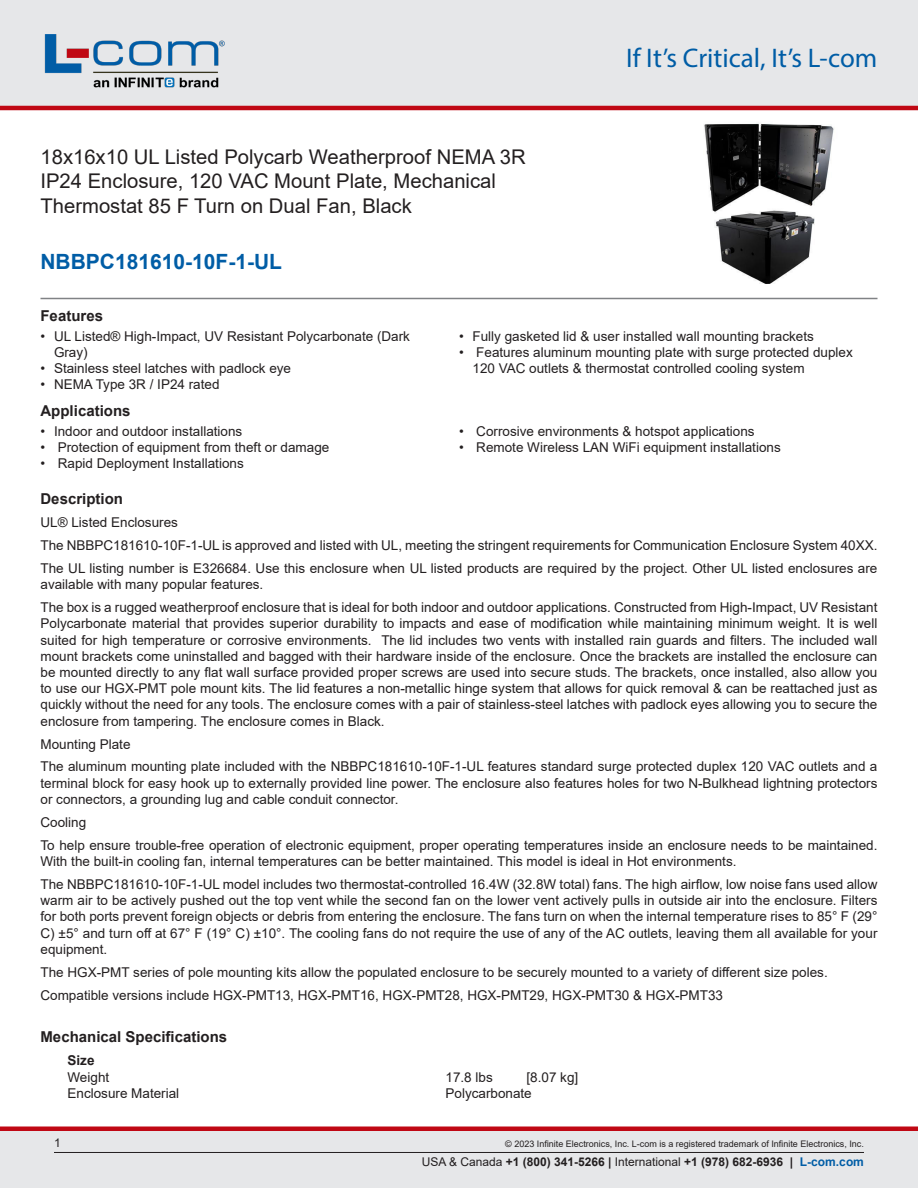
<style>
.page{position:relative;width:918px;height:1188px;background:#fff}
.page>*{position:absolute;margin:0;border:0;box-sizing:border-box;transform-origin:0 0}
.t1{font:27px "Myriad Pro";color:#005da6}
.Branded_Part_No{font:700 21px "Arial";color:#005da6}
.Web_Description_Para{font:20.25px/24.3px "Arial";color:#231f20}
.Head1{font:700 15px "Arial";color:#231f20}
.MarketingDescription{font:13.5px/16.2px "Arial";color:#231f20}
.Specs_Para{font:13.5px "Arial";color:#231f20}
.Head2_after_Head1{font:700 13.5px "Arial";color:#231f20}
.t2{font:700 12px "Arial";color:#231f20}
.t3{font:12px "Arial";color:#231f20}
.Copyright_disclaimer{font:9px "Arial";color:#231f20}
.s1{font-weight:400}
.s2{color:#005da6}
</style>
<div class="page">
<div style="left:0;top:1131px;width:918px;height:57px;background:#e6e7e9"></div>
<div style="left:0;top:1126px;width:918px;height:5px;background:#c00814"></div>
<div style="left:0;top:0;width:918px;height:108px;background:#e6e7e9"></div>
<hr style="left:0;top:106px;width:918px;height:4px;background:#c00814">
<img style="left:44px;top:34px;width:181px;height:54px">
<hr style="left:54px;top:1152px;width:810px;height:1px;background:#231f20">
<hr style="left:40px;top:298px;width:838px;height:1px;background:#808285">
<img style="left:704px;top:123px;width:130px;height:161px">
<h1 class="Web_Description_Para" style="left:40px;top:145px;width:487px">18x16x10 UL Listed Polycarb Weatherproof NEMA 3R<br>IP24 Enclosure, 120 VAC Mount Plate, Mechanical<br>Thermostat 85 F Turn on Dual Fan, Black</h1>
<p class="Branded_Part_No" style="left:40px;top:247px;width:243px">NBBPC181610-10F-1-UL</p>
<h1 class="t1" style="left:626px;top:41px;width:253px">If It’s Critical, It’s L-com</h1>
<p class="Head1" style="left:40px;top:306px;width:64px">Features</p>
<p class="MarketingDescription" style="left:54px;top:328px;width:358px;text-indent:-14px">• UL Listed® High-Impact, UV Resistant Polycarbonate (Dark<br>Gray)</p>
<p class="MarketingDescription" style="left:40px;top:360px;width:252px">• Stainless steel latches with padlock eye</p>
<p class="MarketingDescription" style="left:40px;top:376px;width:181px">• NEMA Type 3R / IP24 rated</p>
<p class="Head1" style="left:40px;top:401px;width:92px">Applications</p>
<p class="MarketingDescription" style="left:40px;top:423px;width:203px">• Indoor and outdoor installations</p>
<p class="MarketingDescription" style="left:40px;top:439px;width:290px">• Protection of equipment from theft or damage</p>
<p class="MarketingDescription" style="left:40px;top:455px;width:205px">• Rapid Deployment Installations</p>
<p class="MarketingDescription" style="left:459px;top:328px;width:356px">• Fully gasketed lid &amp; user installed wall mounting brackets</p>
<p class="MarketingDescription" style="left:472px;top:344px;width:382px;text-indent:-14px">• Features aluminum mounting plate with surge protected duplex<br>120 VAC outlets &amp; thermostat controlled cooling system</p>
<p class="MarketingDescription" style="left:459px;top:423px;width:297px">• Corrosive environments &amp; hotspot applications</p>
<p class="MarketingDescription" style="left:459px;top:439px;width:323px">• Remote Wireless LAN WiFi equipment installations</p>
<p class="Head1" style="left:40px;top:488px;width:84px">Description</p>
<p class="MarketingDescription" style="left:40px;top:514px;width:139px">UL® Listed Enclosures</p>
<p class="MarketingDescription" style="left:40px;top:537px;width:838px">The NBBPC181610-10F-1-UL is approved and listed with UL, meeting the stringent requirements for Communication Enclosure System 40XX.</p>
<p class="MarketingDescription" style="left:40px;top:560px;width:838px">The UL listing number is E326684. Use this enclosure when UL listed products are required by the project. Other UL listed enclosures are available with many popular features.</p>
<p class="MarketingDescription" style="left:40px;top:599px;width:838px;text-align:justify">The box is a rugged weatherproof enclosure that is ideal for both indoor and outdoor applications. Constructed from High-Impact, UV Resistant Polycarbonate material that provides superior durability to impacts and ease of modification while maintaining minimum weight. It is well suited for high temperature or corrosive environments. The lid includes two vents with installed rain guards and filters. The included wall mount brackets come uninstalled and bagged with their hardware inside of the enclosure. Once the brackets are installed the enclosure can be mounted directly to any flat wall surface provided proper screws are used into secure studs. The brackets, once installed, also allow you to use our HGX-PMT pole mount kits. The lid features a non-metallic hinge system that allows for quick removal &amp; can be reattached just as quickly without the need for any tools. The enclosure comes with a pair of stainless-steel latches with padlock eyes allowing you to secure the enclosure from tampering. The enclosure comes in Black.</p>
<p class="MarketingDescription" style="left:40px;top:736px;width:92px">Mounting Plate</p>
<p class="MarketingDescription" style="left:40px;top:759px;width:838px;text-align:justify">The aluminum mounting plate included with the NBBPC181610-10F-1-UL features standard surge protected duplex 120 VAC outlets and a terminal block for easy hook up to externally provided line power. The enclosure also features holes for two N-Bulkhead lightning protectors or connectors, a grounding lug and cable conduit connector.</p>
<p class="MarketingDescription" style="left:40px;top:814px;width:47px">Cooling</p>
<p class="MarketingDescription" style="left:40px;top:837px;width:838px">To help ensure trouble-free operation of electronic equipment, proper operating temperatures inside an enclosure needs to be maintained.<br>With the built-in cooling fan, internal temperatures can be better maintained. This model is ideal in Hot environments.</p>
<p class="MarketingDescription" style="left:40px;top:876px;width:838px;text-align:justify">The NBBPC181610-10F-1-UL model includes two thermostat-controlled 16.4W (32.8W total) fans. The high airflow, low noise fans used allow warm air to be actively pushed out the top vent while the second fan on the lower vent actively pulls in outside air into the enclosure. Filters for both ports prevent foreign objects or debris from entering the enclosure. The fans turn on when the internal temperature rises to 85° F (29° C) ±5° and turn off at 67° F (19° C) ±10°. The cooling fans do not require the use of any of the AC outlets, leaving them all available for your equipment.</p>
<p class="MarketingDescription" style="left:40px;top:964px;width:789px">The HGX-PMT series of pole mounting kits allow the populated enclosure to be securely mounted to a variety of different size poles.</p>
<p class="MarketingDescription" style="left:40px;top:987px;width:684px">Compatible versions include HGX-PMT13, HGX-PMT16, HGX-PMT28, HGX-PMT29, HGX-PMT30 &amp; HGX-PMT33</p>
<p class="Head1" style="left:40px;top:1027px;width:188px">Mechanical Specifications</p>
<p class="Head2_after_Head1" style="left:68px;top:1051px;width:29px">Size</p>
<p class="Specs_Para" style="left:68px;top:1068px;width:43px">Weight</p>
<p class="Specs_Para" style="left:446px;top:1068px;width:49px">17.8 lbs</p>
<p class="Specs_Para" style="left:526px;top:1068px;width:53px">[8.07 kg]</p>
<p class="Specs_Para" style="left:68px;top:1084px;width:113px">Enclosure Material</p>
<p class="Specs_Para" style="left:446px;top:1084px;width:88px">Polycarbonate</p>
<p class="t3" style="left:54px;top:1135px;width:8px">1</p>
<p class="Copyright_disclaimer" style="left:505px;top:1138px;width:360px">© 2023 Infinite Electronics, Inc. L-com is a registered trademark of Infinite Electronics, Inc.</p>
<p class="t2" style="left:422px;top:1153px;width:444px"><span class="s1">USA &amp; Canada</span> +1 (800) 341-5266 | <span class="s1">International</span> +1 (978) 682-6936 | <span class="s2">L-com.com</span></p>
</div>
